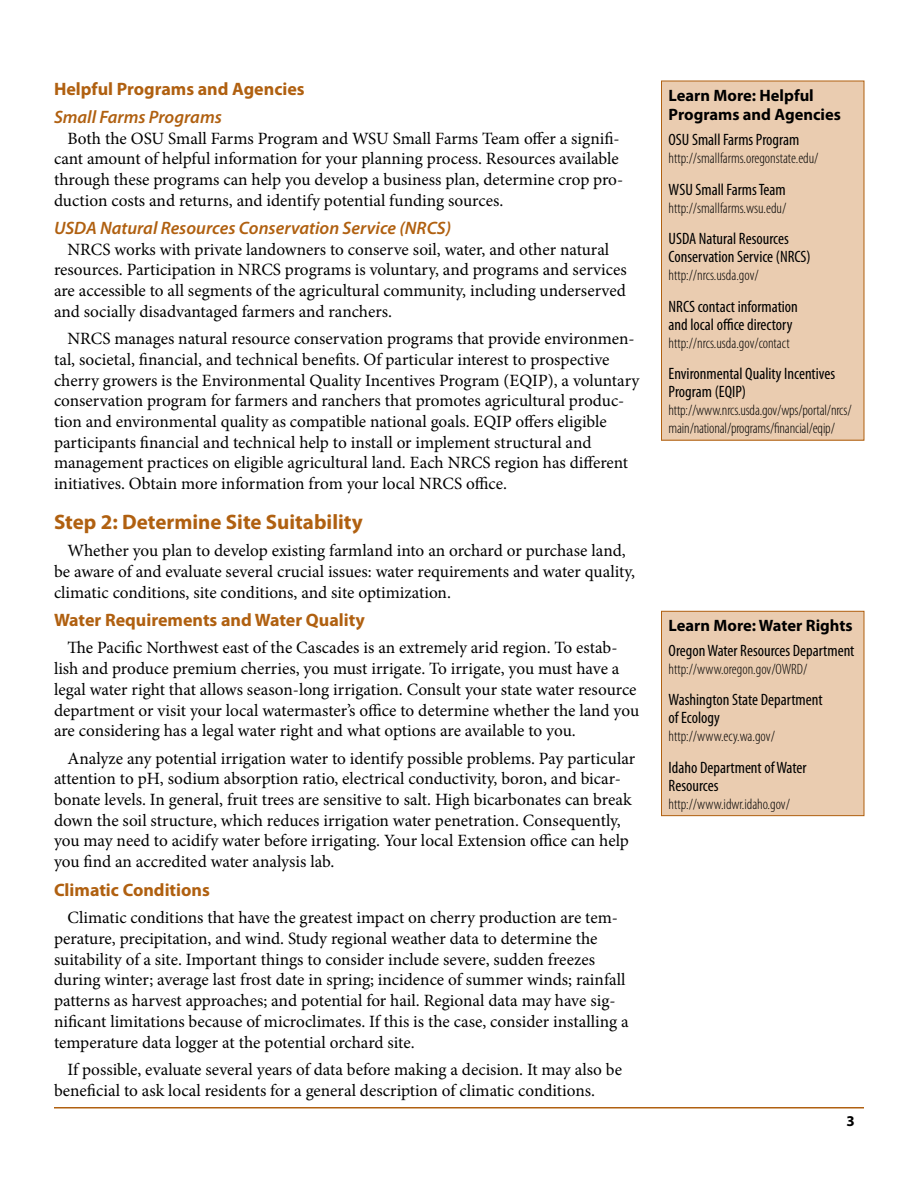
<style>
.page{position:relative;width:918px;height:1188px;background:#fff}
.page>*{position:absolute;margin:0;border:0;box-sizing:border-box;transform-origin:0 0}
.Subhead_1{font:700 21px "Myriad Pro";color:#b06010}
.Subhead_2{font:700 18px "Myriad Pro";color:#b06010}
.Subhead_3{font:italic 600 18px "Myriad Pro";color:#b06010}
.Body_text{font:17.25px/20.7px "Minion Pro";color:#000}
.Box_text{font:condensed 16.5px/18px "Myriad Pro";color:#000}
.Box_head{font:700 16.5px/19.8px "Myriad Pro";color:#000}
.Box_URL{font:300 condensed 15px/18px "Myriad Pro";color:#000}
.t1{font:700 15px "Myriad Pro";color:#000}
</style>
<div class="page">
<hr style="left:54px;top:1107px;width:810px;height:1px;background:#b06010">
<div style="left:662px;top:81px;width:202px;height:359px;background:#eaccb0"></div>
<div style="left:661px;top:81px;width:203px;height:360px;border:1px solid #b06010"></div>
<div style="left:662px;top:611px;width:202px;height:205px;background:#eaccb0"></div>
<div style="left:661px;top:611px;width:203px;height:205px;border:1px solid #b06010"></div>
<h3 class="Subhead_2" style="left:54px;top:77px;width:252px">Helpful Programs and Agencies</h3>
<h4 class="Subhead_3" style="left:54px;top:105px;width:169px">Small Farms Programs</h4>
<p class="Body_text" style="left:54px;top:128px;width:571px;text-indent:14px">Both the OSU Small Farms Program and WSU Small Farms Team offer a signifi&shy;cant amount of helpful information for your planning process. Resources available through these programs can help you develop a business plan, determine crop pro&shy;duction costs and returns, and identify potential funding sources.</p>
<h4 class="Subhead_3" style="left:54px;top:217px;width:399px">USDA Natural Resources Conservation Service (NRCS)</h4>
<p class="Body_text" style="left:54px;top:239px;width:574px;text-indent:14px">NRCS works with private landowners to conserve soil, water, and other natural resources. Participation in NRCS programs is voluntary, and programs and services are accessible to all segments of the agricultural community, including underserved and socially disadvantaged farmers and ranchers.</p>
<p class="Body_text" style="left:54px;top:328px;width:587px;text-indent:14px">NRCS manages natural resource conservation programs that provide environmen&shy;tal, societal, financial, and technical benefits. Of particular interest to prospective cherry growers is the Environmental Quality Incentives Program (EQIP), a voluntary conservation program for farmers and ranchers that promotes agricultural produc&shy;tion and environmental quality as compatible national goals. EQIP offers eligible participants financial and technical help to install or implement structural and management practices on eligible agricultural land. Each NRCS region has different initiatives. Obtain more information from your local NRCS office.</p>
<h2 class="Subhead_1" style="left:54px;top:508px;width:310px">Step 2: Determine Site Suitability</h2>
<p class="Body_text" style="left:54px;top:540px;width:583px;text-indent:14px">Whether you plan to develop existing farmland into an orchard or purchase land, be aware of and evaluate several crucial issues: water requirements and water quality, climatic conditions, site conditions, and site optimization.</p>
<h3 class="Subhead_2" style="left:54px;top:608px;width:312px">Water Requirements and Water Quality</h3>
<p class="Body_text" style="left:54px;top:638px;width:587px;text-indent:14px">The Pacific Northwest east of the Cascades is an extremely arid region. To estab&shy;lish and produce premium cherries, you must irrigate. To irrigate, you must have a legal water right that allows season-long irrigation. Consult your state water resource department or visit your local watermaster’s office to determine whether the land you are considering has a legal water right and what options are available to you.</p>
<p class="Body_text" style="left:54px;top:748px;width:583px;text-indent:14px">Analyze any potential irrigation water to identify possible problems. Pay particular attention to pH, sodium absorption ratio, electrical conductivity, boron, and bicar&shy;bonate levels. In general, fruit trees are sensitive to salt. High bicarbonates can break down the soil structure, which reduces irrigation water penetration. Consequently, you may need to acidify water before irrigating. Your local Extension office can help you find an accredited water analysis lab.</p>
<h3 class="Subhead_2" style="left:54px;top:878px;width:157px">Climatic Conditions</h3>
<p class="Body_text" style="left:54px;top:908px;width:576px;text-indent:14px">Climatic conditions that have the greatest impact on cherry production are tem&shy;perature, precipitation, and wind. Study regional weather data to determine the suitability of a site. Important things to consider include severe, sudden freezes during winter; average last frost date in spring; incidence of summer winds; rainfall patterns as harvest approaches; and potential for hail. Regional data may have sig&shy;nificant limitations because of microclimates. If this is the case, consider installing a temperature data logger at the potential orchard site.</p>
<p class="Body_text" style="left:54px;top:1059px;width:570px;text-indent:14px">If possible, evaluate several years of data before making a decision. It may also be beneficial to ask local residents for a general description of climatic conditions.</p>
<p class="Box_head" style="left:669px;top:85px;width:174px">Learn More: Helpful<br>Programs and Agencies</p>
<p class="Box_text" style="left:669px;top:130px;width:132px">OSU Small Farms Program</p>
<p class="Box_URL" style="left:669px;top:149px;width:151px">http://smallfarms.oregonstate.edu/</p>
<p class="Box_text" style="left:669px;top:180px;width:119px">WSU Small Farms Team</p>
<p class="Box_URL" style="left:669px;top:199px;width:119px">http://smallfarms.wsu.edu/</p>
<p class="Box_text" style="left:669px;top:229px;width:144px">USDA Natural Resources<br>Conservation Service (NRCS)</p>
<p class="Box_URL" style="left:669px;top:266px;width:92px">http://nrcs.usda.gov/</p>
<p class="Box_text" style="left:669px;top:297px;width:131px">NRCS contact information and local office directory</p>
<p class="Box_URL" style="left:669px;top:334px;width:123px">http://nrcs.usda.gov/contact</p>
<p class="Box_text" style="left:669px;top:364px;width:168px">Environmental Quality Incentives<br>Program (EQIP)</p>
<p class="Box_URL" style="left:669px;top:401px;width:184px">http://www.nrcs.usda.gov/wps/portal/nrcs/ main/national/programs/financial/eqip/</p>
<p class="Box_head" style="left:669px;top:615px;width:186px">Learn More: Water Rights</p>
<p class="Box_text" style="left:669px;top:641px;width:187px">Oregon Water Resources Department</p>
<p class="Box_URL" style="left:669px;top:659px;width:140px">http://www.oregon.gov/OWRD/</p>
<p class="Box_text" style="left:669px;top:690px;width:155px">Washington State Department of Ecology</p>
<p class="Box_URL" style="left:669px;top:727px;width:108px">http://www.ecy.wa.gov/</p>
<p class="Box_text" style="left:669px;top:758px;width:140px">Idaho Department of Water<br>Resources</p>
<p class="Box_URL" style="left:669px;top:794px;width:123px">http://www.idwr.idaho.gov/</p>
<p class="t1" style="left:846px;top:1111px;width:10px">3</p>
</div>
